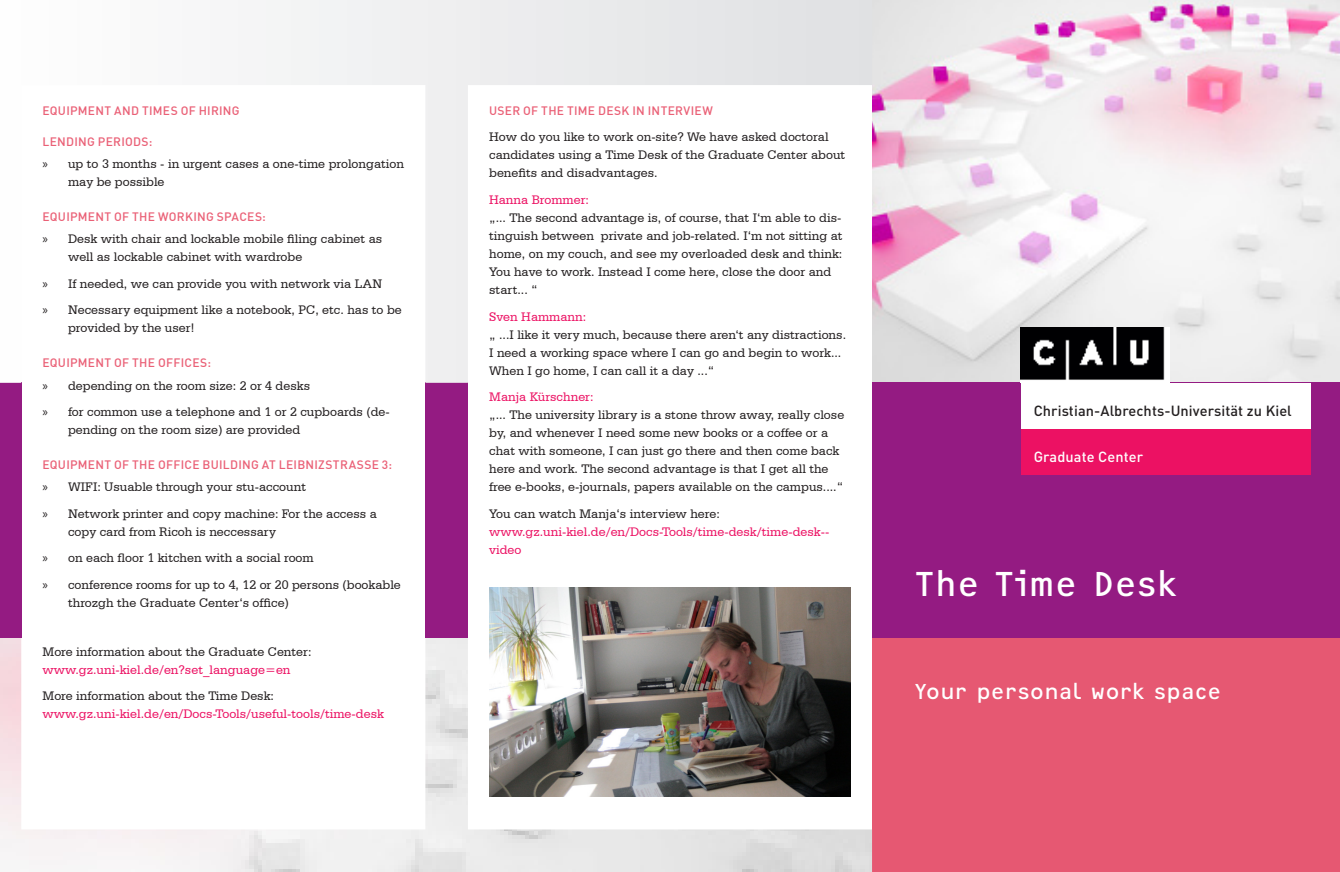
<style>
.page{position:relative;width:1340px;height:872px;background:#fff}
.page>*{position:absolute;margin:0;border:0;box-sizing:border-box;transform-origin:0 0}
.Titel{font:36px "OCRF Pro";letter-spacing:-.005em;color:#fff}
.Untertitel{font:22.5px "OCRF Pro";color:#fff}
.Klappmenü_-_Logo{font:500 14.55px "DINOT";letter-spacing:.005em;color:#231f20}
.Klappmenü_-_Logo-2{font:500 14.55px "DINOT";letter-spacing:.005em;color:#fff}
.Absatz{font:13.05px/18px "Serifa BT";color:#231f20}
.Absatz-2{font:13.05px/18px "Serifa BT";color:#ec1163}
.Zwischenüberschrift{font:500 12px "DIN";letter-spacing:.02em;color:#ea6076}
.Absatz-3{font:500 12px "DIN";letter-spacing:.02em;color:#ea6076}
.s1{font-family:"Myriad Pro"}
.s2{color:#ec1163}
.s3{color:#231f20}
</style>
<div class="page">
<img style="left:872px;top:0;width:467px;height:383px">
<div style="left:872px;top:383px;width:467px;height:255px;background:#941b82"></div>
<div style="left:872px;top:638px;width:467px;height:234px;background:#e65872"></div>
<img style="left:1020px;top:327px;width:149px;height:56px">
<div style="left:1020px;top:383px;width:290px;height:46px;background:#fff"></div>
<div style="left:1020px;top:429px;width:290px;height:46px;background:#ec1163"></div>
<div style="left:425px;top:383px;width:43px;height:255px;background:#941b82"></div>
<div style="left:0;top:383px;width:21px;height:255px;background:#941b82"></div>
<svg style="left:0;top:0;width:872px;height:383px"></svg>
<img style="left:0;top:638px;width:872px;height:234px">
<img style="left:489px;top:587px;width:361px;height:209px">
<p class="Zwischenüberschrift" style="left:43px;top:103px;width:199px">EQUIPMENT AND TIMES OF HIRING</p>
<p class="Zwischenüberschrift" style="left:43px;top:134px;width:111px">LENDING PERIODS:</p>
<p class="Absatz" style="left:68px;top:154px;width:337px;text-indent:-26px"><span class="s1">»</span> up to 3 months - in urgent cases a one-time prolongation may be possible</p>
<p class="Zwischenüberschrift" style="left:43px;top:209px;width:225px">EQUIPMENT OF THE WORKING SPACES:</p>
<p class="Absatz" style="left:68px;top:230px;width:316px;text-indent:-26px"><span class="s1">»</span> Desk with chair and lockable mobile filing cabinet as well as lockable cabinet with wardrobe</p>
<p class="Absatz" style="left:43px;top:274px;width:341px"><span class="s1">»</span> If needed, we can provide you with network via LAN</p>
<p class="Absatz" style="left:68px;top:301px;width:335px;text-indent:-26px"><span class="s1">»</span> Necessary equipment like a notebook, PC, etc. has to be provided by the user!</p>
<p class="Zwischenüberschrift" style="left:43px;top:355px;width:170px">EQUIPMENT OF THE OFFICES:</p>
<p class="Absatz" style="left:43px;top:376px;width:269px"><span class="s1">»</span> depending on the room size: 2 or 4 desks</p>
<p class="Absatz" style="left:68px;top:402px;width:323px;text-indent:-26px"><span class="s1">»</span> for common use a telephone and 1 or 2 cupboards (de&shy;pending on the room size) are provided</p>
<p class="Zwischenüberschrift" style="left:43px;top:457px;width:351px">EQUIPMENT OF THE OFFICE BUILDING AT LEIBNIZSTRASSE 3:</p>
<p class="Absatz" style="left:43px;top:478px;width:265px"><span class="s1">»</span> WIFI: Usuable through your stu-account</p>
<p class="Absatz" style="left:68px;top:504px;width:310px;text-indent:-26px"><span class="s1">»</span> Network printer and copy machine: For the access a copy card from Ricoh is neccessary</p>
<p class="Absatz" style="left:43px;top:549px;width:273px"><span class="s1">»</span> on each floor 1 kitchen with a social room</p>
<p class="Absatz" style="left:68px;top:575px;width:334px;text-indent:-26px"><span class="s1">»</span> conference rooms for up to 4, 12 or 20 persons (bookable throzgh the Graduate Center‘s office)</p>
<p class="Absatz" style="left:43px;top:642px;width:270px">More information about the Graduate Center: <span class="s2">www.gz.uni-kiel.de/en?set_language=en</span></p>
<p class="Absatz-2" style="left:43px;top:686px;width:343px"><span class="s3">More information about the Time Desk: </span>www.gz.uni-kiel.de/en/Docs-Tools/useful-tools/time-desk</p>
<p class="Absatz-3" style="left:489px;top:103px;width:225px">USER OF THE TIME DESK IN INTERVIEW</p>
<p class="Absatz" style="left:489px;top:128px;width:357px">How do you like to work on-site? We have asked doctoral candidates using a Time Desk of the Graduate Center about benefits and disadvantages.</p>
<p class="Absatz" style="left:489px;top:190px;width:355px"><span class="s2">Hanna Brommer:<br></span>„... The second advantage is, of course, that I‘m able to dis&shy;tinguish between private and job-related. I‘m not sitting at home, on my couch, and see my overloaded desk and think:<br>You have to work. Instead I come here, close the door and start... “</p>
<p class="Absatz" style="left:489px;top:307px;width:358px"><span class="s2">Sven Hammann:<br></span>„ ...I like it very much, because there aren‘t any distractions.<br>I need a working space where I can go and begin to work...<br>When I go home, I can call it a day ...“</p>
<p class="Absatz" style="left:489px;top:387px;width:356px"><span class="s2">Manja Kürschner:<br></span>„... The university library is a stone throw away, really close by, and whenever I need some new books or a coffee or a chat with someone, I can just go there and then come back here and work. The second advantage is that I get all the free e-books, e-journals, papers available on the campus....“</p>
<p class="Absatz-2" style="left:489px;top:504px;width:342px"><span class="s3">You can watch Manja‘s interview here: </span>www.gz.uni-kiel.de/en/Docs-Tools/time-desk/time-desk-- video</p>
<p class="Klappmenü_-_Logo" style="left:1033px;top:401px;width:260px">Christian-Albrechts-Universität zu Kiel</p>
<p class="Klappmenü_-_Logo-2" style="left:1033px;top:447px;width:111px">Graduate Center</p>
<p class="Titel" style="left:914px;top:554px;width:264px">The Time Desk</p>
<p class="Untertitel" style="left:914px;top:673px;width:308px">Your personal work space</p>
</div>
